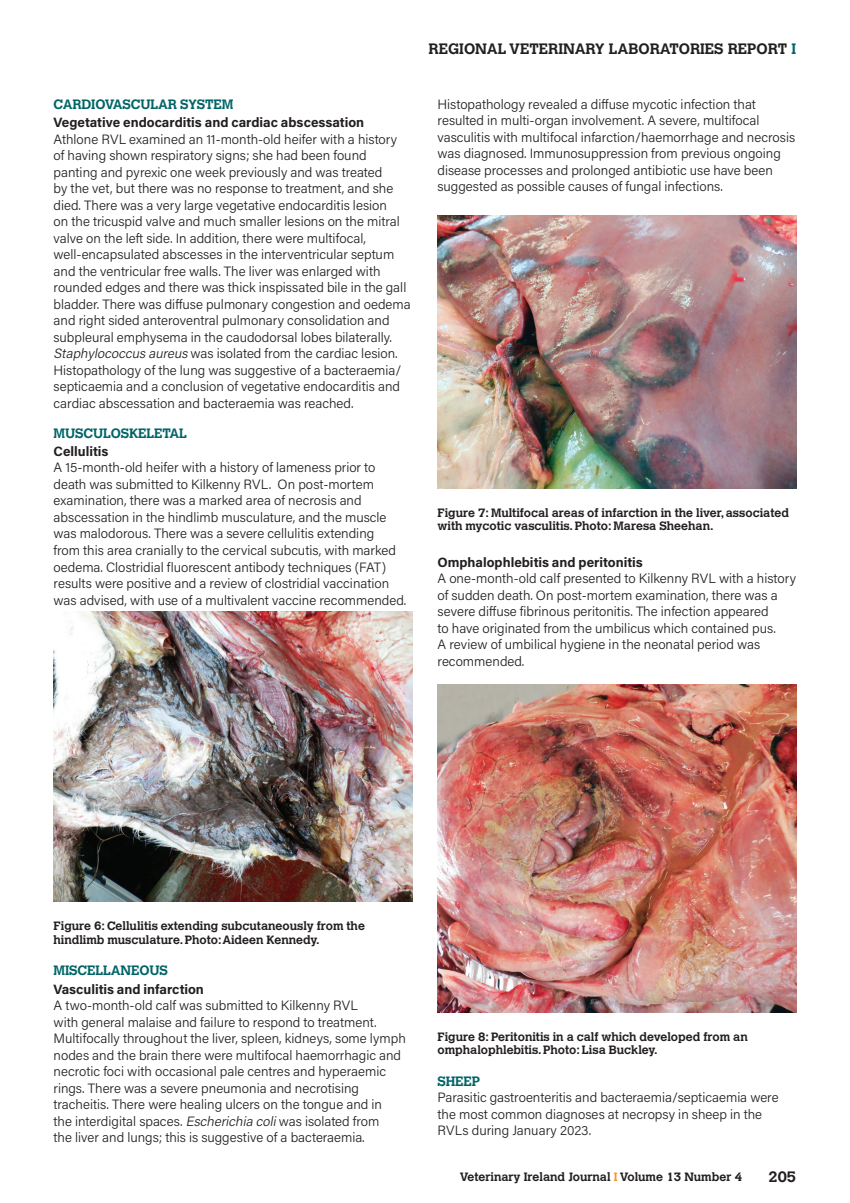
<style>
.page{position:relative;width:850px;height:1203px;background:#fff}
.page>*{position:absolute;margin:0;border:0;box-sizing:border-box;transform-origin:0 0}
.t1{font:700 15px "Calvert";color:#231f20}
.t2{font:300 13.5px/16.5px "Acumin Pro";color:#231f20}
.t3{font:700 13.5px "Acumin Pro";color:#231f20}
.t4{font:700 13.5px "Calvert";letter-spacing:-.01em;color:#006467}
.t5{font:700 12px/13.5px "Calvert";color:#231f20}
.s1{font-style:italic}
.s2{color:#006467}
.s3{color:#f7981d}
</style>
<div class="page">
<img style="left:54px;top:611px;width:358px;height:290px">
<img style="left:438px;top:216px;width:358px;height:272px">
<img style="left:438px;top:684px;width:358px;height:328px">
<p class="t4" style="left:54px;top:95px;width:181px">CARDIOVASCULAR SYSTEM</p>
<p class="t3" style="left:54px;top:113px;width:312px">Vegetative endocarditis and cardiac abscessation</p>
<p class="t2" style="left:54px;top:130px;width:359px">Athlone RVL examined an 11-month-old heifer with a history of having shown respiratory signs; she had been found panting and pyrexic one week previously and was treated<br>by the vet, but there was no response to treatment, and she died. There was a very large vegetative endocarditis lesion<br>on the tricuspid valve and much smaller lesions on the mitral valve on the left side. In addition, there were multifocal, well-encapsulated abscesses in the interventricular septum and the ventricular free walls. The liver was enlarged with rounded edges and there was thick inspissated bile in the gall bladder. There was diffuse pulmonary congestion and oedema and right sided anteroventral pulmonary consolidation and subpleural emphysema in the caudodorsal lobes bilaterally.<br><span class="s1">Staphylococcus aureus</span> was isolated from the cardiac lesion.<br>Histopathology of the lung was suggestive of a bacteraemia/ septicaemia and a conclusion of vegetative endocarditis and cardiac abscessation and bacteraemia was reached.</p>
<p class="t4" style="left:54px;top:424px;width:135px">MUSCULOSKELETAL</p>
<p class="t3" style="left:54px;top:442px;width:56px">Cellulitis</p>
<p class="t2" style="left:54px;top:459px;width:354px">A 15-month-old heifer with a history of lameness prior to death was submitted to Kilkenny RVL. On post-mortem examination, there was a marked area of necrosis and abscessation in the hindlimb musculature, and the muscle was malodorous. There was a severe cellulitis extending<br>from this area cranially to the cervical subcutis, with marked oedema. Clostridial fluorescent antibody techniques (FAT) results were positive and a review of clostridial vaccination was advised, with use of a multivalent vaccine recommended.</p>
<p class="t1" style="left:429px;top:39px;width:369px">REGIONAL VETERINARY LABORATORIES REPORT <span class="s2">I</span></p>
<p class="t2" style="left:438px;top:95px;width:359px">Histopathology revealed a diffuse mycotic infection that resulted in multi-organ involvement. A severe, multifocal vasculitis with multifocal infarction/haemorrhage and necrosis was diagnosed. Immunosuppression from previous ongoing disease processes and prolonged antibiotic use have been suggested as possible causes of fungal infections.</p>
<p class="t5" style="left:438px;top:505px;width:353px">Figure 7: Multifocal areas of infarction in the liver, associated with mycotic vasculitis. Photo: Maresa Sheehan.</p>
<p class="t3" style="left:438px;top:552px;width:207px">Omphalophlebitis and peritonitis</p>
<p class="t2" style="left:438px;top:569px;width:360px">A one-month-old calf presented to Kilkenny RVL with a history of sudden death. On post-mortem examination, there was a severe diffuse fibrinous peritonitis. The infection appeared<br>to have originated from the umbilicus which contained pus.<br>A review of umbilical hygiene in the neonatal period was recommended.</p>
<p class="t5" style="left:54px;top:919px;width:313px">Figure 6: Cellulitis extending subcutaneously from the hindlimb musculature. Photo: Aideen Kennedy.</p>
<p class="t4" style="left:54px;top:961px;width:116px">MISCELLANEOUS</p>
<p class="t3" style="left:54px;top:979px;width:152px">Vasculitis and infarction</p>
<p class="t2" style="left:54px;top:996px;width:354px">A two-month-old calf was submitted to Kilkenny RVL<br>with general malaise and failure to respond to treatment.<br>Multifocally throughout the liver, spleen, kidneys, some lymph nodes and the brain there were multifocal haemorrhagic and necrotic foci with occasional pale centres and hyperaemic rings. There was a severe pneumonia and necrotising tracheitis. There were healing ulcers on the tongue and in<br>the interdigital spaces. <span class="s1">Escherichia coli</span>was isolated from<br>the liver and lungs; this is suggestive of a bacteraemia.</p>
<p class="t5" style="left:438px;top:1029px;width:312px">Figure 8: Peritonitis in a calf which developed from an omphalophlebitis. Photo: Lisa Buckley.</p>
<p class="t4" style="left:438px;top:1072px;width:44px">SHEEP</p>
<p class="t2" style="left:438px;top:1088px;width:343px">Parasitic gastroenteritis and bacteraemia/septicaemia were the most common diagnoses at necropsy in sheep in the<br>RVLs during January 2023.</p>
<p class="t5" style="left:460px;top:1169px;width:284px">Veterinary Ireland Journal <span class="s3">I</span> Volume 13 Number 4</p>
<p class="t1" style="left:768px;top:1167px;width:29px">205</p>
</div>
